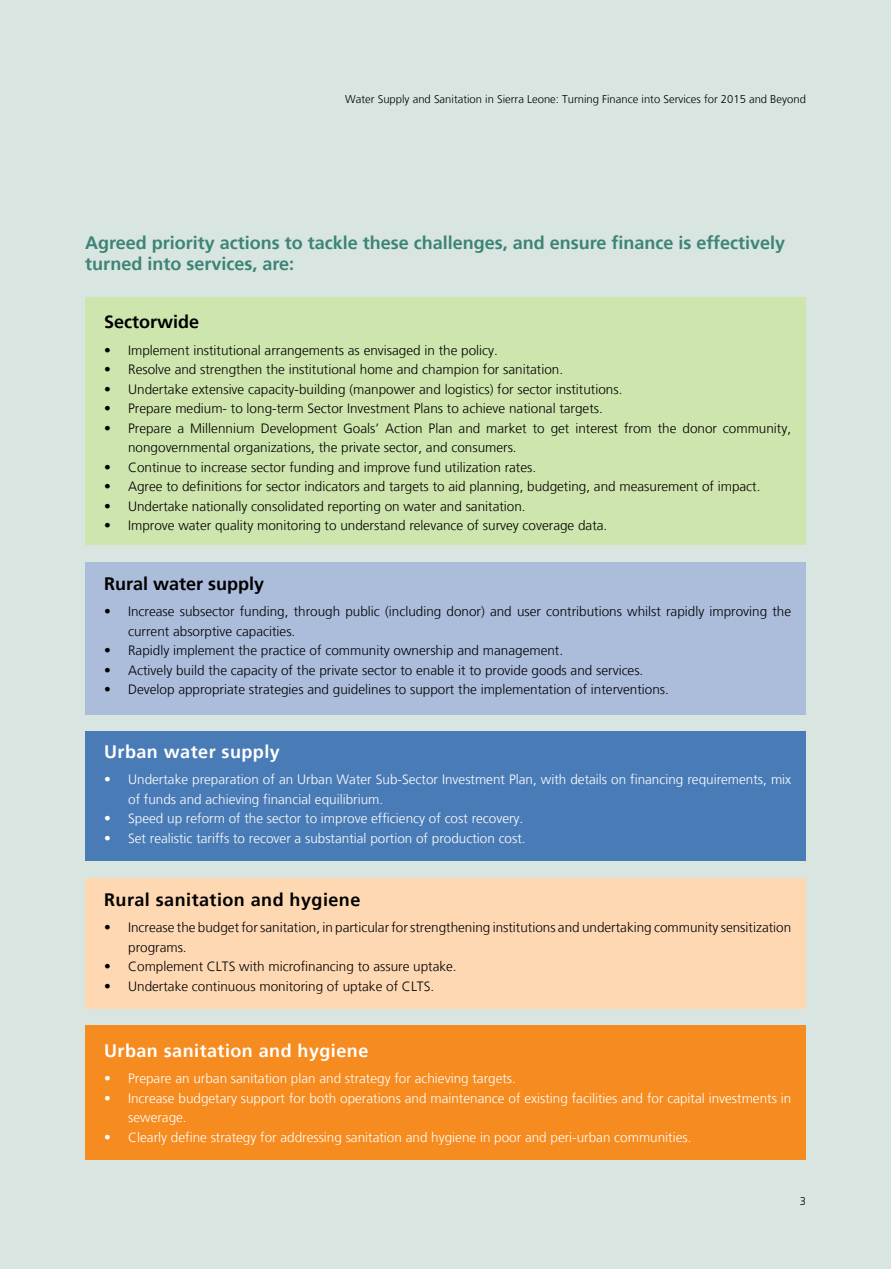
<style>
.page{position:relative;width:891px;height:1269px;background:#d8e5e1}
.page>*{position:absolute;margin:0;border:0;box-sizing:border-box;transform-origin:0 0}
.t1{font:700 18px/21.6px "Frutiger 65";color:#3c8476}
.t2{font:700 18px "Frutiger 65";letter-spacing:.025em;color:#fff}
.t3{font:700 18px "Frutiger 65";color:#000}
.t4{font:700 18px "Frutiger 65";letter-spacing:.025em;color:#000}
.t5{font:300 13.5px/19.5px "Frutiger LT";color:#000}
.t6{font:300 13.5px/19.5px "Frutiger LT";color:#fff}
.t7{font:300 11.25px "Frutiger LT";color:#000}
</style>
<div class="page">
<div style="left:85px;top:562px;width:721px;height:153px;background:#acbddc"></div>
<div style="left:85px;top:732px;width:721px;height:129px;background:#497cb6"></div>
<div style="left:85px;top:1025px;width:721px;height:135px;background:#f68b1f"></div>
<div style="left:85px;top:878px;width:721px;height:130px;background:#fed8b3"></div>
<div style="left:85px;top:298px;width:721px;height:247px;background:#cfe5ae"></div>
<p class="t7" style="left:345px;top:93px;width:462px">Water Supply and Sanitation in Sierra Leone: Turning Finance into Services for 2015 and Beyond</p>
<h1 class="t1" style="left:85px;top:232px;width:702px">Agreed priority actions to tackle these challenges, and ensure finance is effectively turned into services, are:</h1>
<h1 class="t3" style="left:104px;top:312px;width:97px">Sectorwide</h1>
<p class="t5" style="left:104px;top:340px;width:395px">• Implement institutional arrangements as envisaged in the policy.</p>
<p class="t5" style="left:104px;top:360px;width:461px">• Resolve and strengthen the institutional home and champion for sanitation.</p>
<p class="t5" style="left:104px;top:379px;width:520px">• Undertake extensive capacity-building (manpower and logistics) for sector institutions.</p>
<p class="t5" style="left:104px;top:399px;width:500px">• Prepare medium- to long-term Sector Investment Plans to achieve national targets.</p>
<p class="t5" style="left:128px;top:418px;width:665px;text-indent:-24px">• Prepare a Millennium Development Goals’ Action Plan and market to get interest from the donor community, nongovernmental organizations, the private sector, and consumers.</p>
<p class="t5" style="left:104px;top:457px;width:434px">• Continue to increase sector funding and improve fund utilization rates.</p>
<p class="t5" style="left:104px;top:477px;width:658px">• Agree to definitions for sector indicators and targets to aid planning, budgeting, and measurement of impact.</p>
<p class="t5" style="left:104px;top:496px;width:423px">• Undertake nationally consolidated reporting on water and sanitation.</p>
<p class="t5" style="left:104px;top:516px;width:505px">• Improve water quality monitoring to understand relevance of survey coverage data.</p>
<h1 class="t3" style="left:104px;top:573px;width:162px">Rural water supply</h1>
<p class="t5" style="left:128px;top:602px;width:665px;text-indent:-24px">• Increase subsector funding, through public (including donor) and user contributions whilst rapidly improving the current absorptive capacities.</p>
<p class="t5" style="left:104px;top:641px;width:461px">• Rapidly implement the practice of community ownership and management.</p>
<p class="t5" style="left:104px;top:661px;width:541px">• Actively build the capacity of the private sector to enable it to provide goods and services.</p>
<p class="t5" style="left:104px;top:680px;width:566px">• Develop appropriate strategies and guidelines to support the implementation of interventions.</p>
<h1 class="t2" style="left:104px;top:741px;width:177px">Urban water supply</h1>
<p class="t6" style="left:128px;top:770px;width:665px;text-indent:-24px">• Undertake preparation of an Urban Water Sub-Sector Investment Plan, with details on financing requirements, mix of funds and achieving financial equilibrium.</p>
<p class="t6" style="left:104px;top:809px;width:421px">• Speed up reform of the sector to improve efficiency of cost recovery.</p>
<p class="t6" style="left:104px;top:829px;width:423px">• Set realistic tariffs to recover a substantial portion of production cost.</p>
<h1 class="t4" style="left:104px;top:889px;width:258px">Rural sanitation and hygiene</h1>
<p class="t5" style="left:128px;top:918px;width:665px;text-indent:-24px">• Increase the budget for sanitation, in particular for strengthening institutions and undertaking community sensitization programs.</p>
<p class="t5" style="left:104px;top:957px;width:354px">• Complement CLTS with microfinancing to assure uptake.</p>
<p class="t5" style="left:104px;top:976px;width:332px">• Undertake continuous monitoring of uptake of CLTS.</p>
<h1 class="t2" style="left:104px;top:1040px;width:266px">Urban sanitation and hygiene</h1>
<p class="t6" style="left:104px;top:1069px;width:413px">• Prepare an urban sanitation plan and strategy for achieving targets.</p>
<p class="t6" style="left:128px;top:1089px;width:665px;text-indent:-24px">• Increase budgetary support for both operations and maintenance of existing facilities and for capital investments in sewerage.</p>
<p class="t6" style="left:104px;top:1128px;width:589px">• Clearly define strategy for addressing sanitation and hygiene in poor and peri-urban communities.</p>
<p class="t7" style="left:800px;top:1195px;width:8px">3</p>
</div>
